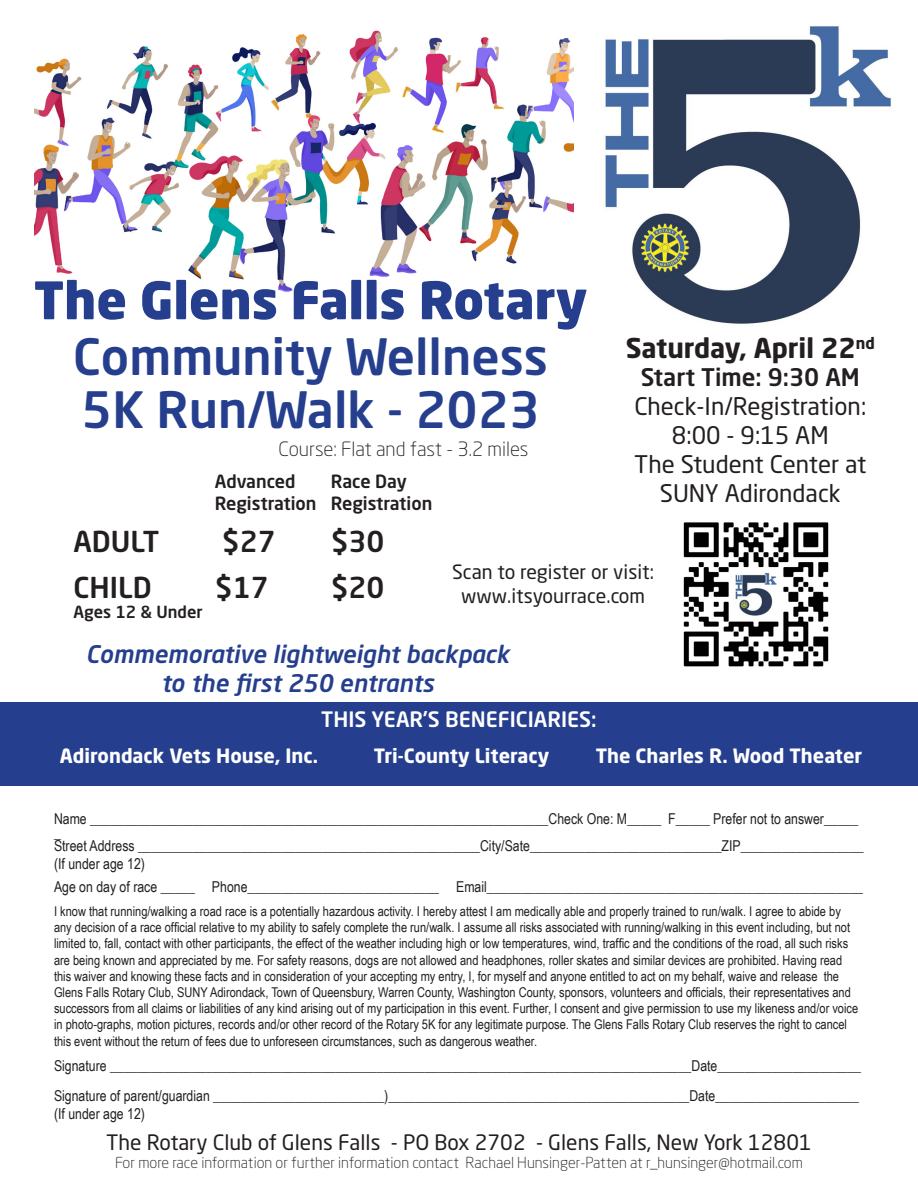
<style>
.page{position:relative;width:918px;height:1188px;background:#fff}
.page>*{position:absolute;margin:0;border:0;box-sizing:border-box;transform-origin:0 0}
.t1{font:900 51px "Neo Sans W1 G";color:#253f8e}
.t2{font:500 49.5px "Neo Sans W1 G";color:#253f8e}
.t3{font:500 28.5px "Neo Sans W1 G";color:#231f20}
.t4{font:700 27px "Neo Sans W1 G";color:#231f20}
.t5{font:24px/28.8px "Neo Sans W1 G";color:#231f20;text-align:center}
.t6{font:italic 500 24px/28.8px "Neo Sans W1 G";color:#253f8e;text-align:center}
.t7{font:21px "Neo Sans W1 G";color:#231f20}
.t8{font:500 21px "Neo Sans W1 G";color:#fff}
.t9{font:700 19.5px "Neo Sans W1 G";color:#fff}
.t10{font:19.5px/23.4px "Neo Sans W1 G";color:#231f20;text-align:center}
.t11{font:300 19.5px "Neo Sans W1 G";color:#231f20}
.t12{font:500 18px/21.6px "Neo Sans W1 G";color:#231f20}
.t13{font:500 16.5px "Neo Sans W1 G";color:#231f20}
.t14{font:15px/18px "Arial Narrow";color:#231f20}
.t15{font:300 15px "Neo Sans W1 G";color:#231f20}
.t16{font:13.5px/16.2px "Arial Narrow";color:#231f20}
.s1{font-weight:500}
</style>
<div class="page">
<div style="left:0;top:703px;width:918px;height:83px;background:#253f8e"></div>
<img style="left:35px;top:30px;width:539px;height:262px">
<img style="left:683px;top:522px;width:146px;height:145px">
<img style="left:604px;top:25px;width:287px;height:299px">
<p class="t1" style="left:34px;top:267px;width:555px">The Glens Falls Rotary</p>
<p class="t2" style="left:73px;top:326px;width:477px">Community Wellness</p>
<p class="t2" style="left:81px;top:378px;width:460px">5K Run/Walk - 2023</p>
<p class="t11" style="left:279px;top:437px;width:251px">Course: Flat and fast - 3.2 miles</p>
<p class="t12" style="left:215px;top:470px;width:103px">Advanced<br>Registration</p>
<p class="t12" style="left:331px;top:470px;width:103px">Race Day<br>Registration</p>
<p class="t4" style="left:626px;top:330px;width:251px">Saturday, April 22<sup>nd</sup></p>
<p class="t5" style="left:634px;top:363px;width:234px"><span class="s1">Start Time: 9:30 AM<br></span>Check-In/Registration:<br>8:00 - 9:15 AM<br>The Student Center at</p>
<p class="t5" style="left:660px;top:478px;width:183px">SUNY Adirondack</p>
<p class="t3" style="left:74px;top:523px;width:87px">ADULT</p>
<p class="t3" style="left:222px;top:523px;width:55px">$27</p>
<p class="t3" style="left:331px;top:523px;width:55px">$30</p>
<p class="t3" style="left:74px;top:569px;width:80px">CHILD</p>
<p class="t13" style="left:74px;top:601px;width:131px">Ages 12 &amp; Under</p>
<p class="t3" style="left:215px;top:569px;width:55px">$17</p>
<p class="t3" style="left:331px;top:569px;width:55px">$20</p>
<p class="t10" style="left:452px;top:560px;width:203px">Scan to register or visit: www.itsyourrace.com</p>
<p class="t6" style="left:86px;top:639px;width:425px">Commemorative lightweight backpack to the first 250 entrants</p>
<p class="t8" style="left:321px;top:706px;width:277px">THIS YEAR’S BENEFICIARIES:</p>
<p class="t9" style="left:60px;top:743px;width:260px">Adirondack Vets House, Inc.</p>
<p class="t9" style="left:374px;top:743px;width:177px">Tri-County Literacy</p>
<p class="t9" style="left:596px;top:743px;width:268px">The Charles R. Wood Theater</p>
<p class="t14" style="left:54px;top:809px;width:806px">Name ___________________________________________________________________Check One: M_____ F_____ Prefer not to answer_____</p>
<p class="t14" style="left:54px;top:823px;width:8px">_</p>
<p class="t14" style="left:54px;top:836px;width:811px">Street Address __________________________________________________City/Sate____________________________ZIP__________________ (If under age 12)</p>
<p class="t14" style="left:54px;top:877px;width:811px">Age on day of race _____ Phone____________________________ Email_______________________________________________________</p>
<p class="t16" style="left:54px;top:903px;width:806px">I know that running/walking a road race is a potentially hazardous activity. I hereby attest I am medically able and properly trained to run/walk. I agree to abide by any decision of a race official relative to my ability to safely complete the run/walk. I assume all risks associated with running/walking in this event including, but not limited to, fall, contact with other participants, the effect of the weather including high or low temperatures, wind, traffic and the conditions of the road, all such risks are being known and appreciated by me. For safety reasons, dogs are not allowed and headphones, roller skates and similar devices are prohibited. Having read this waiver and knowing these facts and in consideration of your accepting my entry, I, for myself and anyone entitled to act on my behalf, waive and release the Glens Falls Rotary Club, SUNY Adirondack, Town of Queensbury, Warren County, Washington County, sponsors, volunteers and officials, their representatives and successors from all claims or liabilities of any kind arising out of my participation in this event. Further, I consent and give permission to use my likeness and/or voice in photo-graphs, motion pictures, records and/or other record of the Rotary 5K for any legitimate purpose. The Glens Falls Rotary Club reserves the right to cancel this event without the return of fees due to unforeseen circumstances, such as dangerous weather.</p>
<p class="t14" style="left:54px;top:1057px;width:809px">Signature _____________________________________________________________________________________Date_____________________</p>
<p class="t14" style="left:54px;top:1087px;width:807px">Signature of parent/guardian _________________________)____________________________________________Date_____________________ (If under age 12)</p>
<p class="t7" style="left:106px;top:1129px;width:707px">The Rotary Club of Glens Falls - PO Box 2702 - Glens Falls, New York 12801</p>
<p class="t15" style="left:115px;top:1153px;width:689px">For more race information or further information contact Rachael Hunsinger-Patten at r_hunsinger@hotmail.com</p>
</div>
